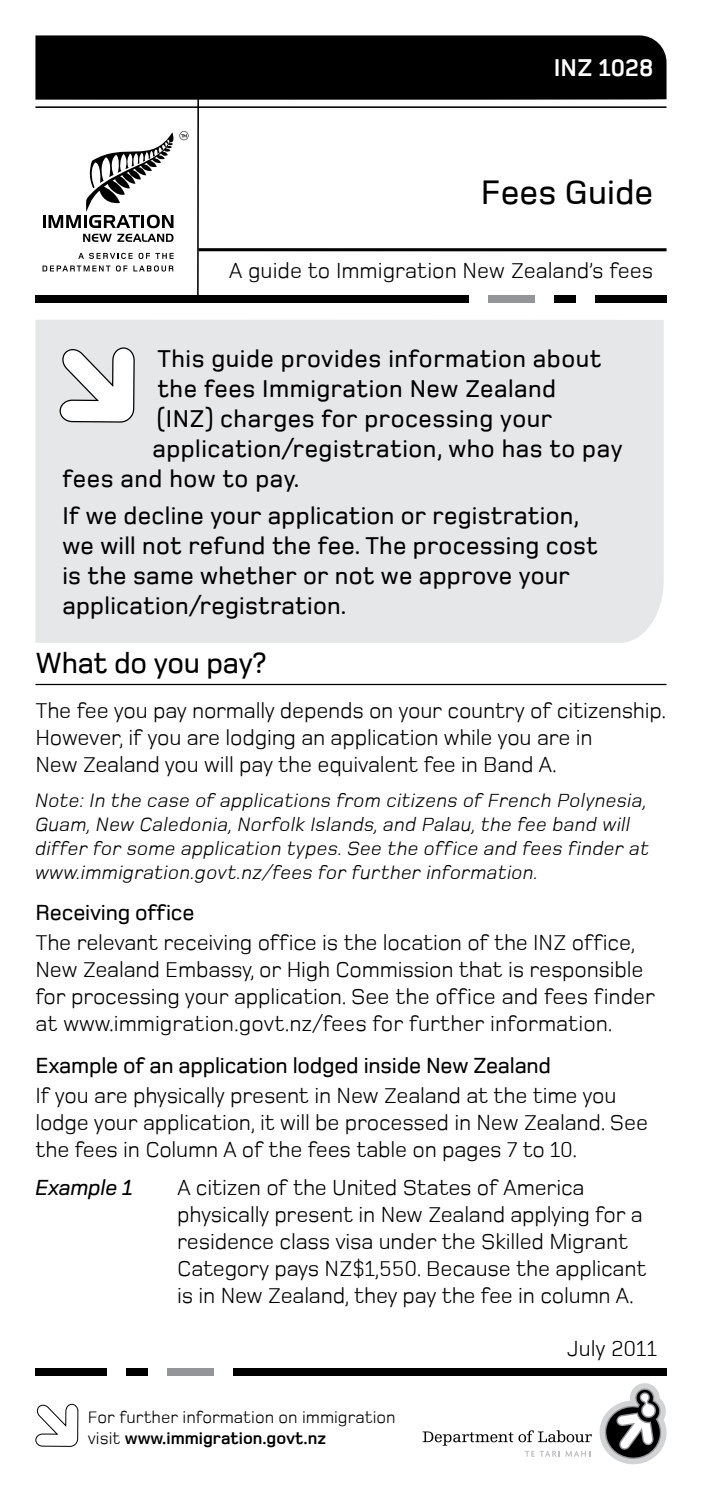
<style>
.page{position:relative;width:702px;height:1489px;background:#fff}
.page>*{position:absolute;margin:0;border:0;box-sizing:border-box;transform-origin:0 0}
.t1{font:500 35px "Foundry Monoline";color:#000}
.t2{font:500 30px "Foundry Monoline";letter-spacing:-.01em;color:#000}
.t3{font:500 25px/30px "Foundry Monoline";letter-spacing:.01em;color:#000}
.t4{font:700 25px "Foundry Monoline";color:#fff}
.t5{font:22.5px/27px "Foundry Monoline";letter-spacing:-.01em;color:#000}
.t6{font:500 22.5px "Foundry Monoline";letter-spacing:-.01em;color:#000}
.t7{font:italic 22.5px "Foundry Monoline Med";letter-spacing:-.01em;color:#000}
.t8{font:italic 20px/24px "Foundry Monoline";letter-spacing:.02em;color:#000}
.t9{font:17.5px/21px "Foundry Monoline";color:#000}
.s1{font-weight:700}
</style>
<div class="page">
<div style="left:35px;top:35px;width:632px;height:65px;background:#000"></div>
<hr style="left:35px;top:106px;width:631px;height:2px;background:#000">
<hr style="left:198px;top:248px;width:468px;height:3px;background:#000">
<hr style="left:197px;top:68px;width:2px;height:228px;background:#000">
<svg style="left:83px;top:234px;width:90px;height:8px"></svg>
<svg style="left:43px;top:131px;width:145px;height:97px"></svg>
<svg style="left:78px;top:253px;width:96px;height:6px"></svg>
<svg style="left:43px;top:265px;width:67px;height:6px"></svg>
<svg style="left:116px;top:265px;width:11px;height:6px"></svg>
<svg style="left:133px;top:265px;width:40px;height:6px"></svg>
<svg style="left:599px;top:1383px;width:68px;height:82px"></svg>
<svg style="left:422px;top:1430px;width:169px;height:26px"></svg>
<svg style="left:35px;top:1375px;width:44px;height:71px"></svg>
<div style="left:594px;top:295px;width:72px;height:7px;background:#000"></div>
<div style="left:488px;top:295px;width:47px;height:7px;background:#939598"></div>
<div style="left:554px;top:295px;width:21px;height:7px;background:#000"></div>
<div style="left:35px;top:295px;width:434px;height:7px;background:#000"></div>
<div style="left:35px;top:1368px;width:72px;height:7px;background:#000"></div>
<div style="left:167px;top:1368px;width:47px;height:7px;background:#939598"></div>
<div style="left:126px;top:1368px;width:22px;height:7px;background:#000"></div>
<div style="left:233px;top:1368px;width:433px;height:7px;background:#000"></div>
<div style="left:35px;top:320px;width:628px;height:323px;background:#e6e7e8"></div>
<hr style="left:35px;top:684px;width:631px;height:1px;background:#000">
<svg style="left:59px;top:347px;width:76px;height:76px"></svg>
<p class="t4" style="left:554px;top:55px;width:101px">INZ 1028</p>
<h1 class="t1" style="left:481px;top:173px;width:174px">Fees Guide</h1>
<p class="t5" style="left:229px;top:257px;width:426px">A guide to Immigration New Zealand’s fees</p>
<p class="t3" style="left:157px;top:343px;width:445px">This guide provides information about</p>
<p class="t3" style="left:157px;top:373px;width:400px">the fees Immigration New Zealand</p>
<p class="t3" style="left:157px;top:403px;width:396px">(INZ) charges for processing your</p>
<p class="t3" style="left:152px;top:433px;width:471px">application/registration, who has to pay</p>
<p class="t3" style="left:62px;top:463px;width:239px">fees and how to pay.</p>
<p class="t3" style="left:62px;top:500px;width:537px">If we decline your application or registration, we will not refund the fee. The processing cost is the same whether or not we approve your application/registration.</p>
<h2 class="t2" style="left:35px;top:647px;width:232px">What do you pay?</h2>
<p class="t5" style="left:35px;top:697px;width:632px">The fee you pay normally depends on your country of citizenship.<br>However, if you are lodging an application while you are in<br>New Zealand you will pay the equivalent fee in Band A.</p>
<p class="t8" style="left:35px;top:788px;width:615px">Note: In the case of applications from citizens of French Polynesia, Guam, New Caledonia, Norfolk Islands, and Palau, the fee band will differ for some application types. See the office and fees finder at www.immigration.govt.nz/fees for further information.</p>
<p class="t6" style="left:35px;top:900px;width:161px">Receiving office</p>
<p class="t5" style="left:35px;top:929px;width:621px">The relevant receiving office is the location of the INZ office, New Zealand Embassy, or High Commission that is responsible for processing your application. See the office and fees finder at www.immigration.govt.nz/fees for further information.</p>
<p class="t6" style="left:35px;top:1053px;width:517px">Example of an application lodged inside New Zealand</p>
<p class="t5" style="left:35px;top:1082px;width:614px">If you are physically present in New Zealand at the time you lodge your application, it will be processed in New Zealand. See the fees in Column A of the fees table on pages 7 to 10.</p>
<p class="t7" style="left:35px;top:1175px;width:99px">Example 1</p>
<p class="t5" style="left:177px;top:1173px;width:471px">A citizen of the United States of America physically present in New Zealand applying for a residence class visa under the Skilled Migrant Category pays NZ$1,550. Because the applicant is in New Zealand, they pay the fee in column A.</p>
<p class="t9" style="left:88px;top:1406px;width:309px">For further information on immigration visit <span class="s1">www.immigration.govt.nz</span></p>
<p class="t5" style="left:566px;top:1334px;width:92px">July 2011</p>
</div>
